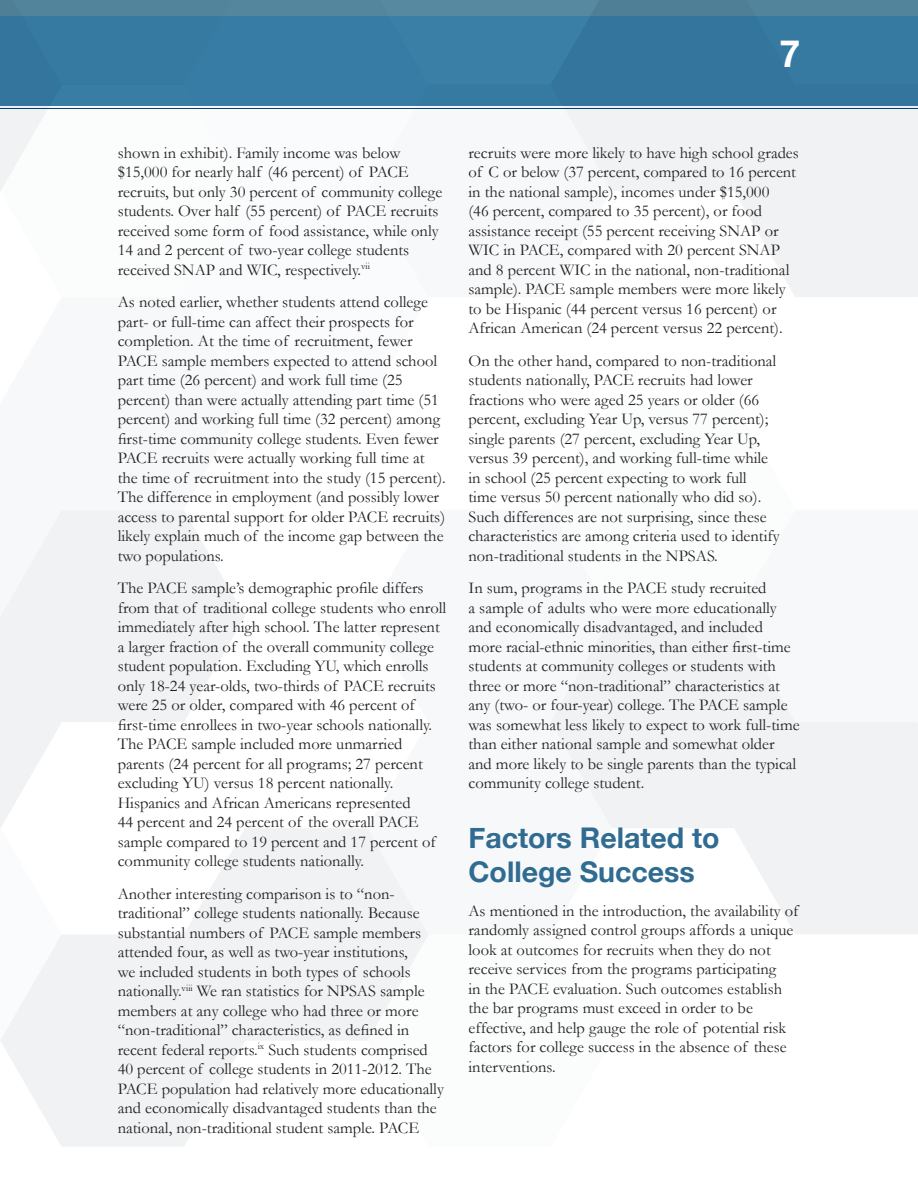
<style>
.page{position:relative;width:918px;height:1188px;background:#fff}
.page>*{position:absolute;margin:0;border:0;box-sizing:border-box;transform-origin:0 0}
.t1{font:700 37.5px "Helvetica Neue";color:#fff}
.t2{font:700 28.5px/34.2px "Helvetica Neue";color:#306b91}
.Body_Copy_Large{font:16.5px/19.5px "Garamond";color:#231f20}
</style>
<div class="page">
<svg style="left:1px;top:935px;width:244px;height:212px;fill:#f0f2f4"></svg>
<svg style="left:184px;top:828px;width:245px;height:213px;fill:#f0f2f4"></svg>
<div style="left:367px;top:828px;width:62px;height:106px;background:#f6f8f9"></div>
<svg style="left:62px;top:510px;width:183px;height:212px;fill:#f0f2f4"></svg>
<div style="left:551px;top:616px;width:183px;height:212px;background:#f0f2f4"></div>
<svg style="left:0;top:510px;width:62px;height:531px"></svg>
<svg style="left:184px;top:510px;width:61px;height:106px"></svg>
<svg style="left:429px;top:85px;width:122px;height:24px;background:#4382a6"></svg>
<svg style="left:0;top:0;width:184px;height:191px"></svg>
<svg style="left:184px;top:0;width:245px;height:109px;background:#3e7fa4"></svg>
<svg style="left:367px;top:0;width:184px;height:85px;background:#3e80a4"></svg>
<svg style="left:551px;top:0;width:183px;height:191px"></svg>
<svg style="left:734px;top:0;width:184px;height:934px"></svg>
<h1 class="t1" style="left:779px;top:24px;width:22px">7</h1>
<p class="Body_Copy_Large" style="left:118px;top:143px;width:326px">shown in exhibit). Family income was below $15,000 for nearly half (46 percent) of PACE recruits, but only 30 percent of community college students. Over half (55 percent) of PACE recruits received some form of food assistance, while only 14 and 2 percent of two-year college students received SNAP and WIC, respectively.<sup>vii</sup></p>
<p class="Body_Copy_Large" style="left:118px;top:292px;width:330px">As noted earlier, whether students attend college part- or full-time can affect their prospects for completion. At the time of recruitment, fewer PACE sample members expected to attend school part time (26 percent) and work full time (25 percent) than were actually attending part time (51 percent) and working full time (32 percent) among first-time community college students. Even fewer PACE recruits were actually working full time at the time of recruitment into the study (15 percent).<br>The difference in employment (and possibly lower access to parental support for older PACE recruits) likely explain much of the income gap between the two populations.</p>
<p class="Body_Copy_Large" style="left:118px;top:578px;width:330px">The PACE sample’s demographic profile differs from that of traditional college students who enroll immediately after high school. The latter represent a larger fraction of the overall community college student population. Excluding YU, which enrolls only 18-24 year-olds, two-thirds of PACE recruits were 25 or older, compared with 46 percent of first-time enrollees in two-year schools nationally.<br>The PACE sample included more unmarried parents (24 percent for all programs; 27 percent excluding YU) versus 18 percent nationally.<br>Hispanics and African Americans represented<br>44 percent and 24 percent of the overall PACE sample compared to 19 percent and 17 percent of community college students nationally.</p>
<p class="Body_Copy_Large" style="left:118px;top:883px;width:328px">Another interesting comparison is to “non&shy;traditional” college students nationally. Because substantial numbers of PACE sample members attended four, as well as two-year institutions,<br>we included students in both types of schools nationally.<sup>viii</sup> We ran statistics for NPSAS sample members at any college who had three or more “non-traditional” characteristics, as defined in recent federal reports.<sup>ix</sup> Such students comprised 40 percent of college students in 2011-2012. The PACE population had relatively more educationally and economically disadvantaged students than the national, non-traditional student sample. PACE</p>
<p class="Body_Copy_Large" style="left:468px;top:143px;width:332px">recruits were more likely to have high school grades of C or below (37 percent, compared to 16 percent in the national sample), incomes under $15,000<br>(46 percent, compared to 35 percent), or food assistance receipt (55 percent receiving SNAP or WIC in PACE, compared with 20 percent SNAP and 8 percent WIC in the national, non-traditional sample). PACE sample members were more likely to be Hispanic (44 percent versus 16 percent) or African American (24 percent versus 22 percent).</p>
<p class="Body_Copy_Large" style="left:468px;top:351px;width:313px">On the other hand, compared to non-traditional students nationally, PACE recruits had lower fractions who were aged 25 years or older (66 percent, excluding Year Up, versus 77 percent); single parents (27 percent, excluding Year Up, versus 39 percent), and working full-time while in school (25 percent expecting to work full<br>time versus 50 percent nationally who did so).<br>Such differences are not surprising, since these characteristics are among criteria used to identify non-traditional students in the NPSAS.</p>
<p class="Body_Copy_Large" style="left:468px;top:578px;width:333px">In sum, programs in the PACE study recruited<br>a sample of adults who were more educationally and economically disadvantaged, and included more racial-ethnic minorities, than either first-time students at community colleges or students with three or more “non-traditional” characteristics at any (two- or four-year) college. The PACE sample was somewhat less likely to expect to work full-time than either national sample and somewhat older and more likely to be single parents than the typical community college student.</p>
<p class="t2" style="left:468px;top:821px;width:253px">Factors Related to<br>College Success</p>
<p class="Body_Copy_Large" style="left:468px;top:901px;width:332px">As mentioned in the introduction, the availability of randomly assigned control groups affords a unique look at outcomes for recruits when they do not receive services from the programs participating<br>in the PACE evaluation. Such outcomes establish the bar programs must exceed in order to be effective, and help gauge the role of potential risk factors for college success in the absence of these interventions.</p>
</div>
